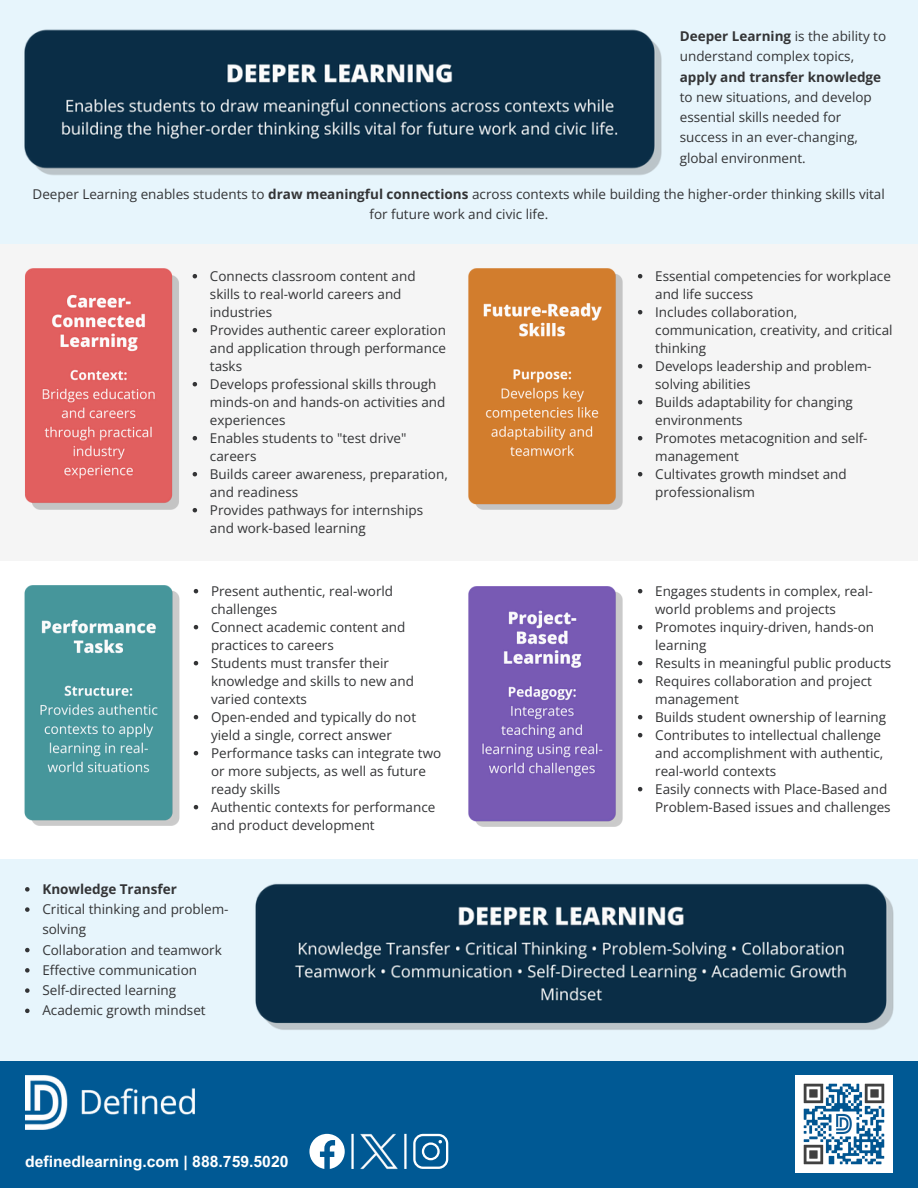
<style>
.page{position:relative;width:918px;height:1188px;background:#fff}
.page>*{position:absolute;margin:0;border:0;box-sizing:border-box;transform-origin:0 0}
.t1{font:700 15.75px "Arial MT Pro";color:#fff}
.t2{font:13.5px/18px "Open Sans";color:#333436}
.t3{font:700 13.5px "Open Sans";color:#333436}
.s1{font-weight:700}
</style>
<div class="page">
<div style="left:0;top:243px;width:918px;height:318px;background:#f5f5f5"></div>
<div style="left:0;top:0;width:918px;height:244px;background:#e7f5fc"></div>
<img style="left:24px;top:29px;width:638px;height:146px">
<img style="left:25px;top:268px;width:173px;height:245px">
<img style="left:468px;top:268px;width:175px;height:242px">
<img style="left:24px;top:585px;width:175px;height:241px">
<img style="left:468px;top:586px;width:175px;height:38px">
<div style="left:0;top:1061px;width:918px;height:127px;background:#005994"></div>
<img style="left:796px;top:1076px;width:97px;height:97px">
<svg style="left:309px;top:1134px;width:35px;height:35px"></svg>
<img style="left:360px;top:1133px;width:37px;height:37px">
<hr style="left:351px;top:1134px;width:3px;height:35px;background:#fff">
<hr style="left:404px;top:1134px;width:3px;height:35px;background:#fff">
<svg style="left:413px;top:1134px;width:35px;height:35px"></svg>
<img style="left:25px;top:1076px;width:170px;height:54px">
<div style="left:0;top:859px;width:918px;height:202px;background:#e7f5fc"></div>
<img style="left:190px;top:624px;width:704px;height:406px">
<svg style="left:193px;top:274px;width:4px;height:4px"></svg>
<svg style="left:193px;top:328px;width:4px;height:4px"></svg>
<svg style="left:193px;top:382px;width:4px;height:4px"></svg>
<svg style="left:193px;top:436px;width:4px;height:4px"></svg>
<svg style="left:193px;top:472px;width:4px;height:4px"></svg>
<svg style="left:193px;top:508px;width:4px;height:4px"></svg>
<svg style="left:638px;top:274px;width:4px;height:4px"></svg>
<svg style="left:638px;top:310px;width:4px;height:4px"></svg>
<svg style="left:638px;top:364px;width:4px;height:4px"></svg>
<svg style="left:638px;top:400px;width:4px;height:4px"></svg>
<svg style="left:638px;top:436px;width:4px;height:4px"></svg>
<svg style="left:638px;top:472px;width:4px;height:4px"></svg>
<svg style="left:194px;top:589px;width:4px;height:4px"></svg>
<svg style="left:194px;top:625px;width:4px;height:4px"></svg>
<svg style="left:194px;top:661px;width:4px;height:4px"></svg>
<svg style="left:194px;top:715px;width:4px;height:4px"></svg>
<svg style="left:194px;top:751px;width:4px;height:4px"></svg>
<svg style="left:194px;top:805px;width:4px;height:4px"></svg>
<svg style="left:25px;top:887px;width:5px;height:5px"></svg>
<svg style="left:25px;top:907px;width:5px;height:5px"></svg>
<svg style="left:25px;top:948px;width:5px;height:4px"></svg>
<svg style="left:25px;top:968px;width:5px;height:5px"></svg>
<svg style="left:25px;top:988px;width:5px;height:5px"></svg>
<svg style="left:25px;top:1009px;width:5px;height:4px"></svg>
<svg style="left:638px;top:589px;width:4px;height:4px"></svg>
<svg style="left:638px;top:625px;width:4px;height:4px"></svg>
<svg style="left:638px;top:661px;width:4px;height:4px"></svg>
<svg style="left:638px;top:679px;width:4px;height:4px"></svg>
<svg style="left:638px;top:715px;width:4px;height:4px"></svg>
<svg style="left:638px;top:733px;width:4px;height:4px"></svg>
<svg style="left:638px;top:787px;width:4px;height:4px"></svg>
<p class="t2" style="left:680px;top:26px;width:208px;line-height:20.2px"><span class="s1">Deeper Learning</span> is the ability to understand complex topics, <span class="s1">apply and transfer knowledge </span>to new situations, and develop essential skills needed for success in an ever-changing, global environment.</p>
<p class="t2" style="left:33px;top:183px;width:854px;line-height:20.2px;text-align:center">Deeper Learning enables students to <span class="s1">draw meaningful connections</span> across contexts while building the higher-order thinking skills vital for future work and civic life.</p>
<p class="t2" style="left:210px;top:266px;width:207px">Connects classroom content and skills to real-world careers and industries</p>
<p class="t2" style="left:210px;top:320px;width:238px;text-align:justify">Provides authentic career exploration and application through performance tasks</p>
<p class="t2" style="left:210px;top:374px;width:237px">Develops professional skills through minds-on and hands-on activities and experiences</p>
<p class="t2" style="left:210px;top:428px;width:198px">Enables students to "test drive" careers</p>
<p class="t2" style="left:210px;top:464px;width:239px">Builds career awareness, preparation, and readiness</p>
<p class="t2" style="left:210px;top:500px;width:215px">Provides pathways for internships and work-based learning</p>
<p class="t2" style="left:211px;top:581px;width:184px">Present authentic, real-world challenges</p>
<p class="t2" style="left:211px;top:617px;width:196px">Connect academic content and practices to careers</p>
<p class="t2" style="left:211px;top:653px;width:204px">Students must transfer their knowledge and skills to new and varied contexts</p>
<p class="t2" style="left:211px;top:707px;width:207px">Open-ended and typically do not yield a single, correct answer</p>
<p class="t2" style="left:211px;top:743px;width:232px">Performance tasks can integrate two or more subjects, as well as future ready skills</p>
<p class="t2" style="left:211px;top:797px;width:226px">Authentic contexts for performance and product development</p>
<p class="t3" style="left:42px;top:879px;width:136px">Knowledge Transfer</p>
<p class="t2" style="left:42px;top:899px;width:188px;line-height:20.2px">Critical thinking and problem&shy;solving</p>
<p class="t2" style="left:42px;top:940px;width:181px">Collaboration and teamwork</p>
<p class="t2" style="left:42px;top:961px;width:156px">Effective communication</p>
<p class="t2" style="left:42px;top:981px;width:135px">Self-directed learning</p>
<p class="t2" style="left:42px;top:1001px;width:165px">Academic growth mindset</p>
<p class="t1" style="left:25px;top:1155px;width:265px">definedlearning.com | 888.759.5020</p>
<p class="t2" style="left:655px;top:266px;width:237px">Essential competencies for workplace and life success</p>
<p class="t2" style="left:655px;top:302px;width:239px">Includes collaboration, communication, creativity, and critical thinking</p>
<p class="t2" style="left:655px;top:356px;width:218px">Develops leadership and problem&shy;solving abilities</p>
<p class="t2" style="left:655px;top:392px;width:199px">Builds adaptability for changing environments</p>
<p class="t2" style="left:655px;top:428px;width:214px">Promotes metacognition and self&shy;management</p>
<p class="t2" style="left:655px;top:464px;width:193px">Cultivates growth mindset and professionalism</p>
<p class="t2" style="left:655px;top:581px;width:219px">Engages students in complex, real&shy;world problems and projects</p>
<p class="t2" style="left:655px;top:617px;width:220px">Promotes inquiry-driven, hands-on learning</p>
<p class="t2" style="left:655px;top:653px;width:238px">Results in meaningful public products</p>
<p class="t2" style="left:655px;top:671px;width:218px">Requires collaboration and project management</p>
<h1 class="t2" style="left:655px;top:707px;width:233px">Builds student ownership of learning</h1>
<p class="t2" style="left:655px;top:725px;width:230px">Contributes to intellectual challenge and accomplishment with authentic, real-world contexts</p>
<p class="t2" style="left:655px;top:779px;width:237px">Easily connects with Place-Based and<br>Problem-Based issues and challenges</p>
</div>
